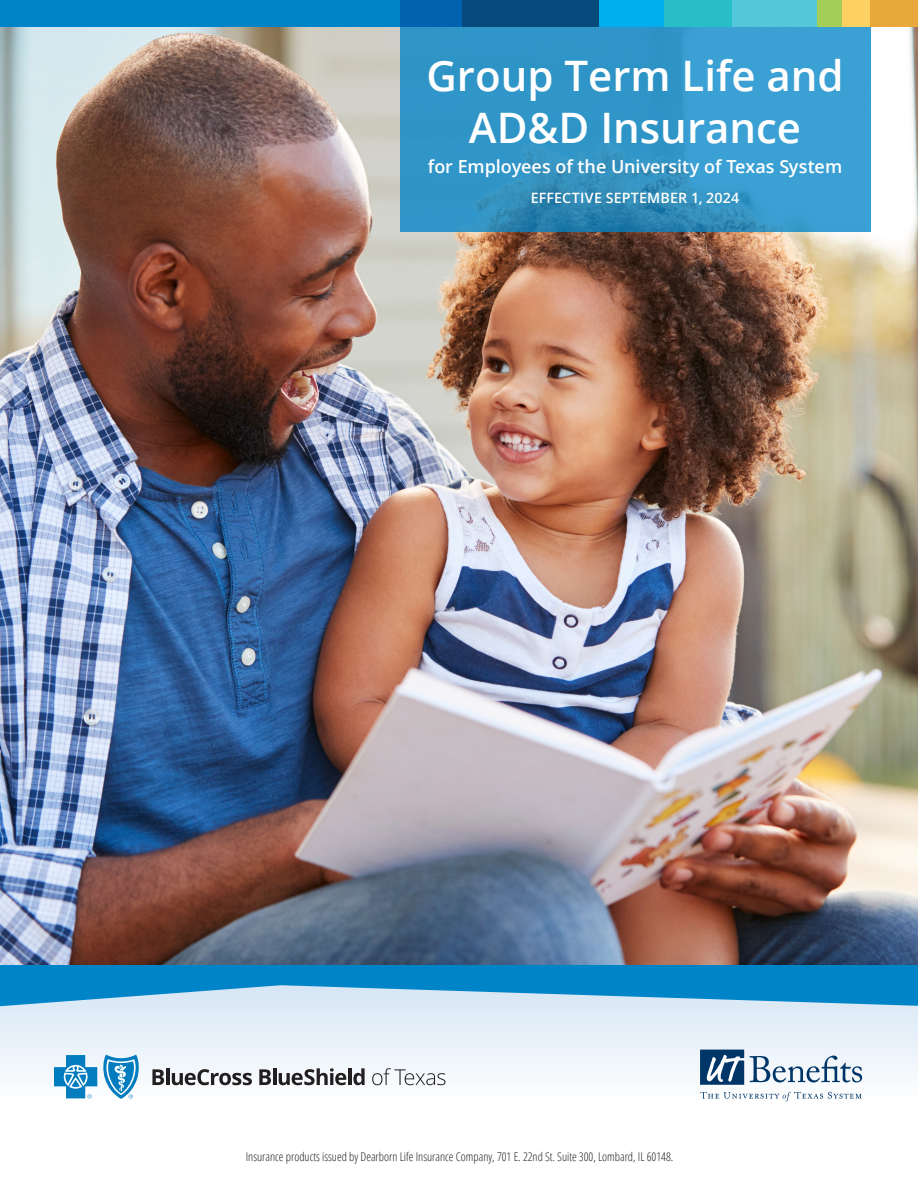
<style>
.page{position:relative;width:918px;height:1188px;background:#fff}
.page>*{position:absolute;margin:0;border:0;box-sizing:border-box;transform-origin:0 0}
.t1{font:600 42px/52.5px "Open Sans";color:#fff;text-align:center}
.BCBS_Subhead_2{font:600 18px "Open Sans";letter-spacing:-.005em;color:#fff}
.BCBS_Subhead_2-2{font:600 14.25px "Open Sans";letter-spacing:.01em;color:#fff}
.BCBS_Disclaimers{font:300 condensed 12px "Open Sans";color:#231f20}
</style>
<div class="page">
<svg style="left:0;top:1006px;width:918px;height:86px;fill:#e9f2f9"></svg>
<img style="left:0;top:27px;width:918px;height:939px">
<svg style="left:400px;top:27px;width:470px;height:205px;background:#3396c8"></svg>
<div style="left:0;top:966px;width:918px;height:13px;background:#0084c8"></div>
<svg style="left:0;top:979px;width:918px;height:27px;background:#54aad9"></svg>
<div style="left:388px;top:0;width:77px;height:27px;background:#0163af"></div>
<div style="left:796px;top:0;width:122px;height:27px;background:#e9a93a"></div>
<div style="left:738px;top:0;width:132px;height:27px;background:#fcd162"></div>
<div style="left:708px;top:0;width:134px;height:27px;background:#a3cf59"></div>
<div style="left:662px;top:0;width:155px;height:27px;background:#54c7d9"></div>
<div style="left:592px;top:0;width:140px;height:27px;background:#28bec7"></div>
<div style="left:533px;top:0;width:130px;height:27px;background:#00aeef"></div>
<div style="left:462px;top:0;width:137px;height:27px;background:#054a7b"></div>
<div style="left:0;top:0;width:399px;height:27px;background:#0084c8"></div>
<svg style="left:750px;top:1056px;width:112px;height:27px"></svg>
<svg style="left:700px;top:1050px;width:44px;height:35px"></svg>
<svg style="left:700px;top:1092px;width:162px;height:9px"></svg>
<svg style="left:152px;top:1069px;width:12px;height:16px"></svg>
<hr style="left:166px;top:1068px;width:3px;height:17px;background:#231f20">
<svg style="left:172px;top:1069px;width:80px;height:16px"></svg>
<svg style="left:259px;top:1069px;width:12px;height:16px"></svg>
<hr style="left:273px;top:1068px;width:3px;height:17px;background:#231f20">
<svg style="left:279px;top:1068px;width:67px;height:17px"></svg>
<hr style="left:348px;top:1068px;width:4px;height:17px;background:#231f20">
<svg style="left:353px;top:1068px;width:12px;height:17px"></svg>
<svg style="left:372px;top:1068px;width:74px;height:17px"></svg>
<svg style="left:54px;top:1055px;width:86px;height:44px"></svg>
<p class="t1" style="left:426px;top:48px;width:419px">Group Term Life and<br>AD&amp;D Insurance</p>
<p class="BCBS_Subhead_2" style="left:428px;top:154px;width:416px">for Employees of the University of Texas System</p>
<p class="BCBS_Subhead_2-2" style="left:531px;top:188px;width:210px">EFFECTIVE SEPTEMBER 1, 2024</p>
<p class="BCBS_Disclaimers" style="left:246px;top:1148px;width:429px">Insurance products issued by Dearborn Life Insurance Company, 701 E. 22nd St. Suite 300, Lombard, IL 60148.</p>
</div>
